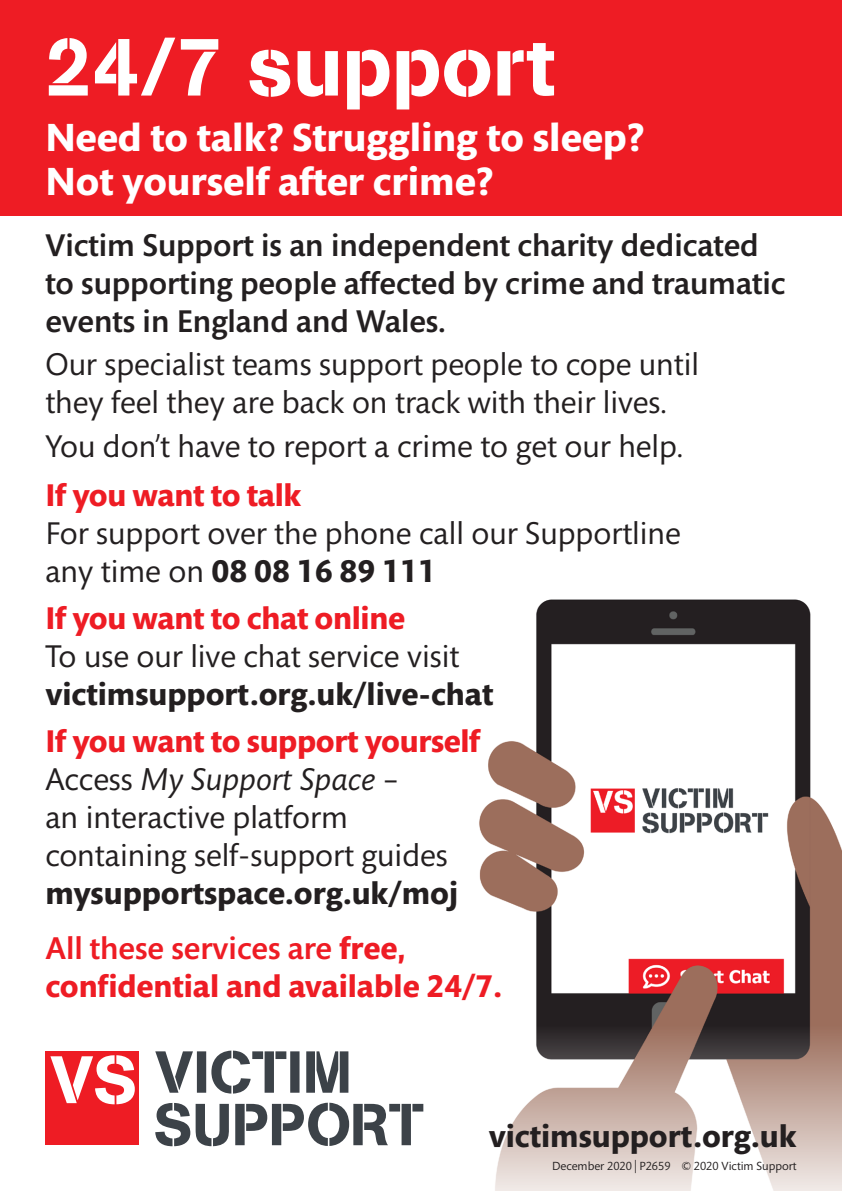
<style>
.page{position:relative;width:842px;height:1191px;background:#fff}
.page>*{position:absolute;margin:0;border:0;box-sizing:border-box;transform-origin:0 0}
.t1{font:82px "AG Book Pro Stencil";color:#fff}
.t2{font:700 40px/44px "Mundo Sans";color:#fff}
.t3{font:32px/38px "Mundo Sans";color:#231f20}
.t4{font:700 32px/38px "Mundo Sans";letter-spacing:-.01em;color:#ee1c24}
.t5{font:500 32px/38px "Mundo Sans Std";color:#231f20}
.t6{font:700 32px/38px "Mundo Sans";color:#231f20}
.Address_text_white{font:12px "Mundo Sans";color:#231f20}
.s1{font-weight:700}
.s2{font-weight:400}
.s3{font-style:italic}
.s4{font-family:"Mundo Sans Std";font-weight:500}
</style>
<div class="page">
<div style="left:0;top:0;width:842px;height:215px;background:#ee1c24"></div>
<img style="left:479px;top:599px;width:363px;height:416px">
<svg style="left:169px;top:1015px;width:673px;height:176px"></svg>
<div style="left:45px;top:1051px;width:94px;height:94px;background:#ee1c24"></div>
<svg style="left:50px;top:1055px;width:85px;height:49px"></svg>
<svg style="left:155px;top:1050px;width:193px;height:43px"></svg>
<svg style="left:155px;top:1102px;width:268px;height:44px"></svg>
<p class="t1" style="left:45px;top:14px;width:511px">24/7 support</p>
<p class="t2" style="left:45px;top:116px;width:600px">Need to talk? Struggling to sleep?<br>Not yourself after crime?</p>
<p class="t5" style="left:45px;top:227px;width:742px">Victim Support is an independent charity dedicated to supporting people affected by crime and traumatic events in England and Wales.</p>
<p class="t3" style="left:45px;top:346px;width:655px">Our specialist teams support people to cope until they feel they are back on track with their lives.</p>
<p class="t3" style="left:45px;top:428px;width:640px">You don’t have to report a crime to get our help.</p>
<p class="t4" style="left:45px;top:477px;width:257px">If you want to talk</p>
<p class="t3" style="left:45px;top:515px;width:637px">For support over the phone call our Supportline any time on <span class="s1">08 08 16 89 111</span></p>
<p class="t4" style="left:45px;top:600px;width:361px">If you want to chat online</p>
<p class="t6" style="left:45px;top:638px;width:449px"><span class="s2">To use our live chat service visit </span>victimsupport.org.uk/live-chat</p>
<p class="t4" style="left:45px;top:722px;width:436px">If you want to support yourself</p>
<p class="t3" style="left:45px;top:760px;width:414px">Access <span class="s3">My Support Space</span> –<br>an interactive platform containing self-support guides <span class="s1">mysupportspace.org.uk/moj</span></p>
<p class="t4" style="left:45px;top:929px;width:458px"><span class="s4">All these services are</span> free, confidential and available 24/7.</p>
<p class="t6" style="left:489px;top:1117px;width:309px">victimsupport.org.uk</p>
<p class="Address_text_white" style="left:552px;top:1160px;width:246px">December 2020 | P2659 © 2020 Victim Support</p>
</div>
